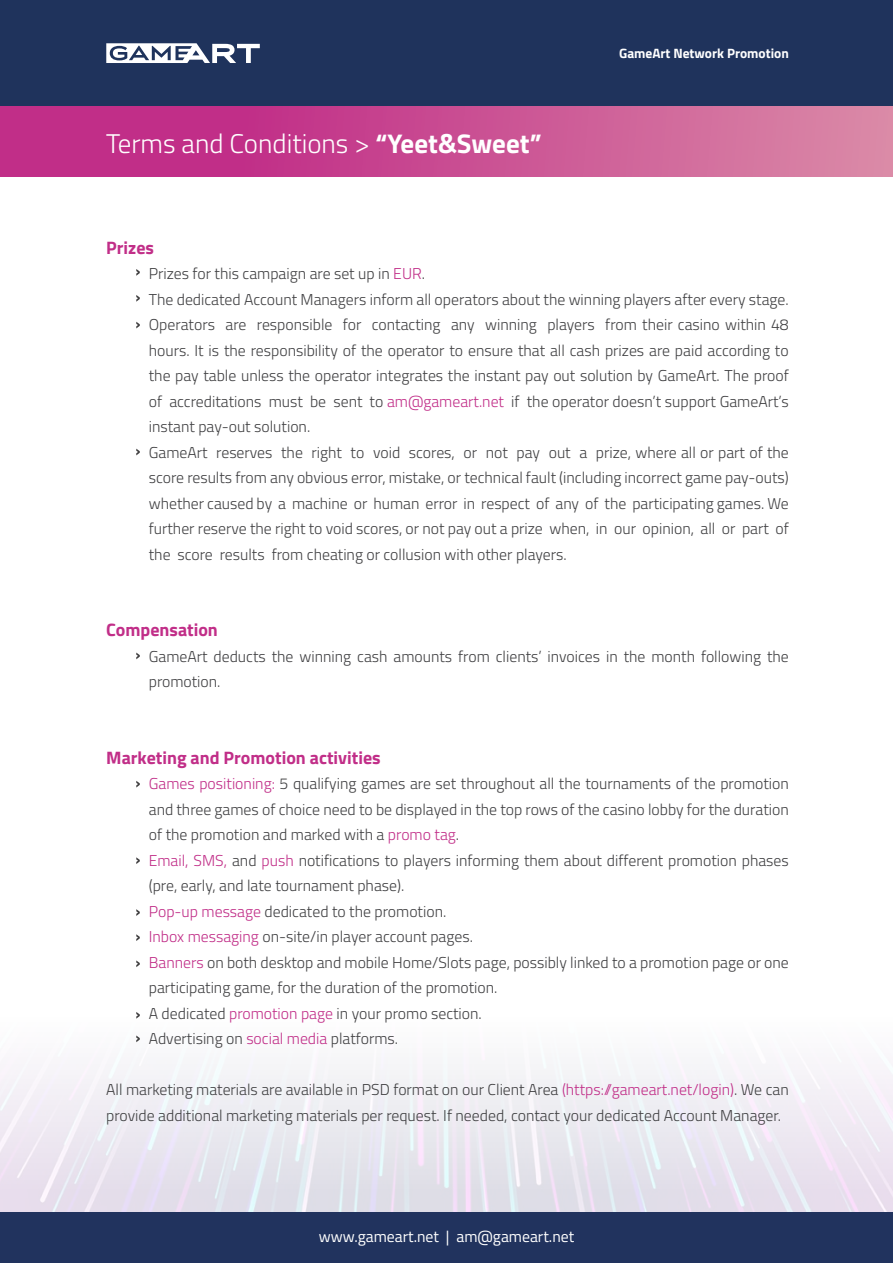
<style>
.page{position:relative;width:893px;height:1263px;background:#fff}
.page>*{position:absolute;margin:0;border:0;box-sizing:border-box;transform-origin:0 0}
.t1{font:300 27px "Titillium Web";color:#fff}
.t2{font:700 18px "Titillium Web";color:#c12e88}
.t3{font:300 15.75px/25.5px "Titillium Web";color:#404042}
.t4{font:15.75px "Titillium Web";color:#fff}
.t5{font:700 13.5px "Titillium Web";color:#fff}
.s1{font-weight:700}
.s2{color:#c12e88}
</style>
<div class="page">
<img style="left:0;top:787px;width:893px;height:425px">
<div style="left:0;top:0;width:893px;height:106px;background:#1f335c"></div>
<svg style="left:106px;top:43px;width:154px;height:20px"></svg>
<div style="left:0;top:1212px;width:893px;height:51px;background:#21335e"></div>
<svg style="left:0;top:106px;width:893px;height:71px;background:#ca4f93"></svg>
<svg style="left:136px;top:269px;width:4px;height:7px"></svg>
<svg style="left:136px;top:295px;width:4px;height:7px"></svg>
<svg style="left:136px;top:322px;width:4px;height:6px"></svg>
<svg style="left:136px;top:449px;width:4px;height:6px"></svg>
<svg style="left:136px;top:652px;width:4px;height:7px"></svg>
<svg style="left:136px;top:781px;width:4px;height:6px"></svg>
<svg style="left:136px;top:857px;width:4px;height:7px"></svg>
<svg style="left:136px;top:909px;width:4px;height:7px"></svg>
<svg style="left:136px;top:934px;width:4px;height:7px"></svg>
<svg style="left:136px;top:960px;width:4px;height:7px"></svg>
<svg style="left:136px;top:1012px;width:4px;height:7px"></svg>
<svg style="left:136px;top:1035px;width:4px;height:7px"></svg>
<h1 class="t1" style="left:106px;top:124px;width:437px">Terms and Conditions &gt; <span class="s1">“Yeet&amp;Sweet”</span></h1>
<p class="t5" style="left:619px;top:43px;width:171px">GameArt Network Promotion</p>
<p class="t2" style="left:106px;top:234px;width:49px">Prizes</p>
<p class="t3" style="left:149px;top:260px;width:642px">Prizes for this campaign are set up in <span class="s2">EUR</span>.<br>The dedicated Account Managers inform all operators about the winning players after every stage.<br>Operators are responsible for contacting any winning players from their casino within 48 hours. It is the responsibility of the operator to ensure that all cash prizes are paid according to the pay table unless the operator integrates the instant pay out solution by GameArt. The proof of accreditations must be sent to <span class="s2">am@gameart.net</span> if the operator doesn’t support GameArt’s instant pay-out solution.<br>GameArt reserves the right to void scores, or not pay out a prize, where all or part of the score results from any obvious error, mistake, or technical fault (including incorrect game pay-outs) whether caused by a machine or human error in respect of any of the participating games. We further reserve the right to void scores, or not pay out a prize when, in our opinion, all or part of the score results from cheating or collusion with other players.</p>
<p class="t2" style="left:106px;top:616px;width:113px">Compensation</p>
<p class="t3" style="left:149px;top:643px;width:642px">GameArt deducts the winning cash amounts from clients’ invoices in the month following the promotion.</p>
<p class="t2" style="left:106px;top:744px;width:276px">Marketing and Promotion activities</p>
<p class="t3" style="left:149px;top:770px;width:642px"><span class="s2">Games positioning:</span> 5 qualifying games are set throughout all the tournaments of the promotion and three games of choice need to be displayed in the top rows of the casino lobby for the duration of the promotion and marked with a <span class="s2">promo tag</span>.<br><span class="s2">Email, SMS,</span> and <span class="s2">push</span> notifications to players informing them about different promotion phases (pre, early, and late tournament phase).<br><span class="s2">Pop-up message</span> dedicated to the promotion.<br><span class="s2">Inbox messaging</span> on-site/in player account pages.<br><span class="s2">Banners</span> on both desktop and mobile Home/Slots page, possibly linked to a promotion page or one participating game, for the duration of the promotion.<br>A dedicated <span class="s2">promotion page</span> in your promo section.<br>Advertising on <span class="s2">social media</span> platforms.</p>
<p class="t3" style="left:106px;top:1076px;width:684px">All marketing materials are available in PSD format on our Client Area <span class="s2">(https://gameart.net/login)</span>. We can provide additional marketing materials per request. If needed, contact your dedicated Account Manager.</p>
<p class="t4" style="left:319px;top:1225px;width:257px">www.gameart.net | am@gameart.net</p>
</div>
